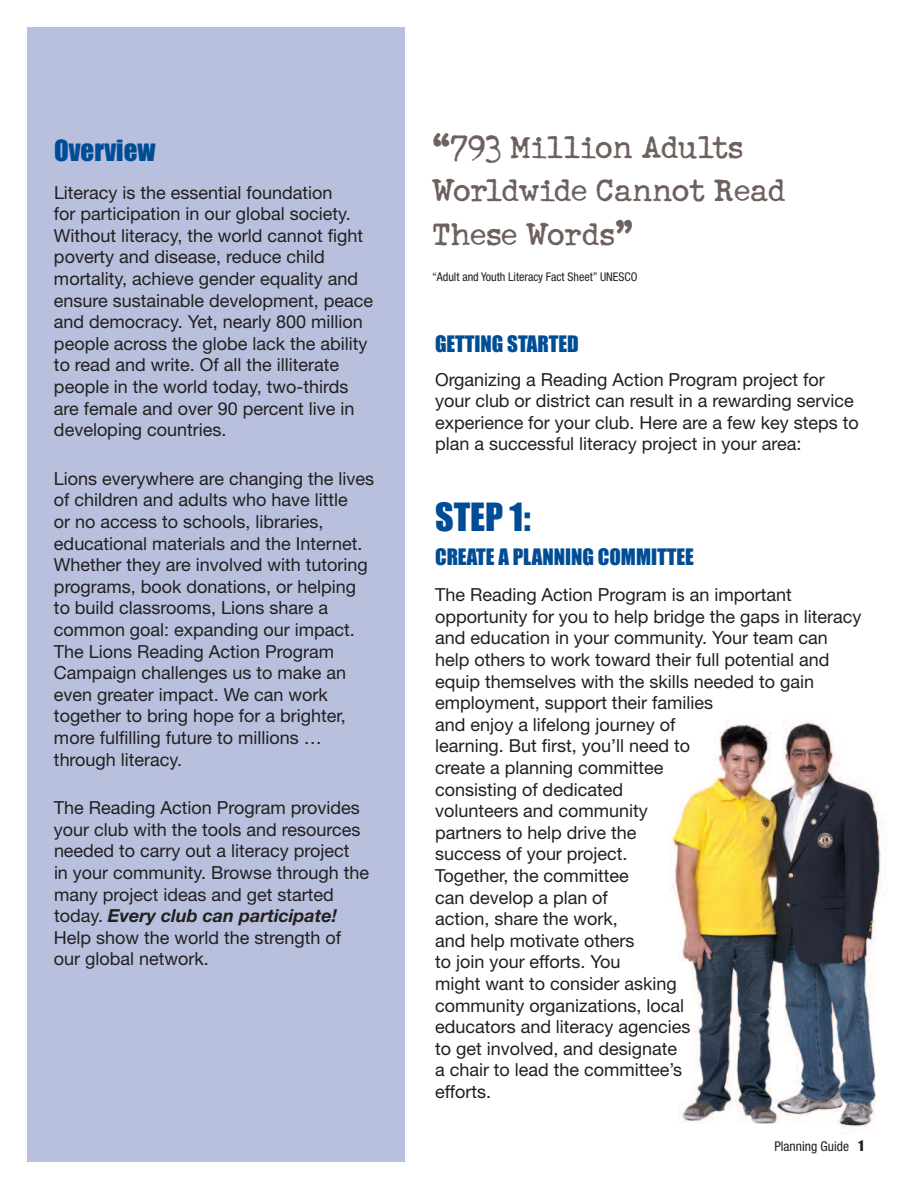
<style>
.page{position:relative;width:918px;height:1188px;background:#fff}
.page>*{position:absolute;margin:0;border:0;box-sizing:border-box;transform-origin:0 0}
.t1{font:36px/43.2px "Schmutz ICG Cleaned";color:#6d605d}
.t2{font:36px "Impact";color:#014d95}
.t3{font:27px "Impact";color:#014d95}
.t4{font:21px "Impact";color:#014d95}
.t5{font:18px/21.6px "Helvetica Neue";color:#231f20}
.t6{font:condensed 13.5px "Helvetica Neue";color:#231f20}
.t7{font:condensed 12px "Helvetica Neue";color:#231f20}
.s1{font-weight:700;font-style:italic}
.s2{font-family:"Impact";font-stretch:normal}
</style>
<div class="page">
<div style="left:27px;top:27px;width:378px;height:1134px;background:#b8c0dd"></div>
<img style="left:669px;top:719px;width:218px;height:414px">
<h2 class="t3" style="left:54px;top:136px;width:103px">Overview</h2>
<p class="t5" style="left:54px;top:183px;width:321px">Literacy is the essential foundation<br>for participation in our global society.<br>Without literacy, the world cannot fight poverty and disease, reduce child mortality, achieve gender equality and ensure sustainable development, peace and democracy. Yet, nearly 800 million people across the globe lack the ability to read and write. Of all the illiterate people in the world today, two-thirds are female and over 90 percent live in developing countries.</p>
<p class="t5" style="left:54px;top:469px;width:322px">Lions everywhere are changing the lives of children and adults who have little<br>or no access to schools, libraries, educational materials and the Internet.<br>Whether they are involved with tutoring programs, book donations, or helping to build classrooms, Lions share a common goal: expanding our impact.<br>The Lions Reading Action Program Campaign challenges us to make an even greater impact. We can work together to bring hope for a brighter, more fulfilling future to millions … through literacy.</p>
<p class="t5" style="left:54px;top:799px;width:317px">The Reading Action Program provides your club with the tools and resources needed to carry out a literacy project<br>in your community. Browse through the many project ideas and get started today. <span class="s1">Every club can participate!<br></span>Help show the world the strength of our global network.</p>
<h1 class="t1" style="left:432px;top:124px;width:355px">“793 Million Adults<br>Worldwide Cannot Read<br>These Words”</h1>
<p class="t7" style="left:432px;top:273px;width:207px">“Adult and Youth Literacy Fact Sheet” UNESCO</p>
<p class="t4" style="left:435px;top:332px;width:145px">GETTING STARTED</p>
<p class="t5" style="left:435px;top:370px;width:425px">Organizing a Reading Action Program project for your club or district can result in a rewarding service experience for your club. Here are a few key steps to plan a successful literacy project in your area:</p>
<h1 class="t2" style="left:435px;top:497px;width:97px">STEP 1:</h1>
<p class="t4" style="left:435px;top:545px;width:260px">CREATE A PLANNING COMMITTEE</p>
<p class="t5" style="left:435px;top:586px;width:428px">The Reading Action Program is an important opportunity for you to help bridge the gaps in literacy and education in your community. Your team can help others to work toward their full potential and equip themselves with the skills needed to gain employment, support their families<br>and enjoy a lifelong journey of<br>learning. But first, you’ll need to<br>create a planning committee<br>consisting of dedicated<br>volunteers and community<br>partners to help drive the<br>success of your project.<br>Together, the committee<br>can develop a plan of<br>action, share the work,<br>and help motivate others<br>to join your efforts. You<br>might want to consider asking<br>community organizations, local<br>educators and literacy agencies<br>to get involved, and designate<br>a chair to lead the committee’s<br>efforts.</p>
<p class="t6" style="left:774px;top:1142px;width:91px">Planning Guide <span class="s2">1</span></p>
</div>
